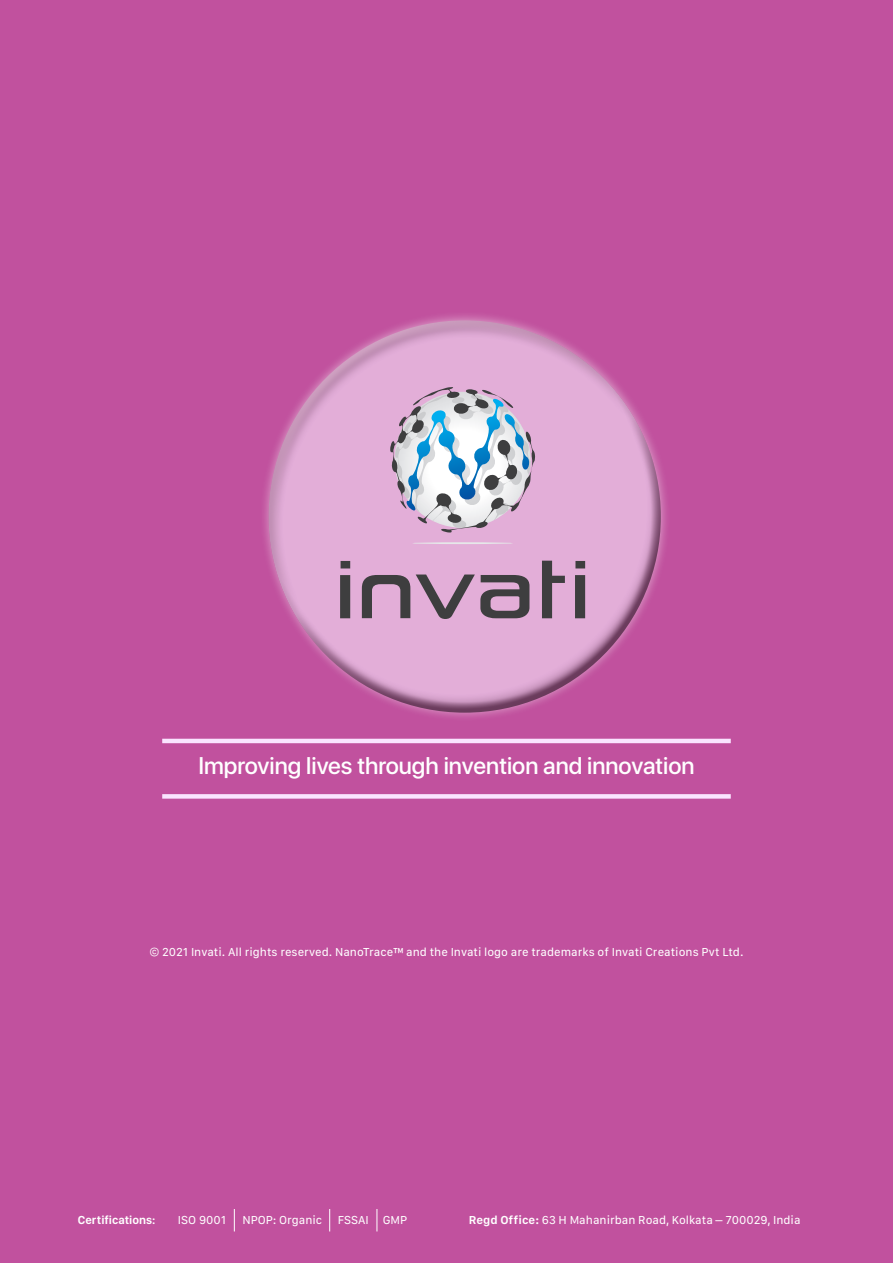
<style>
.page{position:relative;width:893px;height:1263px;background:#c1519e}
.page>*{position:absolute;margin:0;border:0;box-sizing:border-box;transform-origin:0 0}
.t1{font:500 24px "SF Pro Display";color:#fff}
.t2{font:12px "SF Compact Text";color:#fff}
.t3{font:600 12px "SF Compact Display";color:#fff}
.s1{font-weight:600}
</style>
<div class="page">
<div style="left:268px;top:318px;width:372px;height:295px;background:#fff;opacity:.75"></div>
<div style="left:276px;top:382px;width:386px;height:332px;background:#231f20;opacity:.75"></div>
<svg style="left:340px;top:561px;width:245px;height:58px"></svg>
<svg style="left:390px;top:387px;width:145px;height:146px"></svg>
<hr style="left:412px;top:542px;width:101px;height:2px;background:#e6e7e9;border-radius:50%">
<div style="left:162px;top:794px;width:569px;height:5px;background:#fae4ff"></div>
<hr style="left:162px;top:739px;width:569px;height:4px;background:#fae4ff">
<svg style="left:234px;top:1209px;width:1px;height:22px"></svg>
<svg style="left:329px;top:1209px;width:1px;height:22px"></svg>
<svg style="left:377px;top:1209px;width:1px;height:22px"></svg>
<p class="t1" style="left:198px;top:749px;width:498px">Improving lives through invention and innovation</p>
<p class="t2" style="left:149px;top:945px;width:596px">© 2021 Invati. All rights reserved. NanoTrace™ and the Invati logo are trademarks of Invati Creations Pvt Ltd.</p>
<p class="t3" style="left:78px;top:1213px;width:79px">Certifications:</p>
<p class="t2" style="left:178px;top:1213px;width:50px">ISO 9001</p>
<p class="t2" style="left:242px;top:1213px;width:81px">NPOP: Organic</p>
<p class="t2" style="left:338px;top:1213px;width:33px">FSSAI</p>
<p class="t2" style="left:383px;top:1213px;width:26px">GMP</p>
<p class="t2" style="left:469px;top:1213px;width:333px"><span class="s1">Regd Office:</span> 63 H Mahanirban Road, Kolkata – 700029, India</p>
</div>
